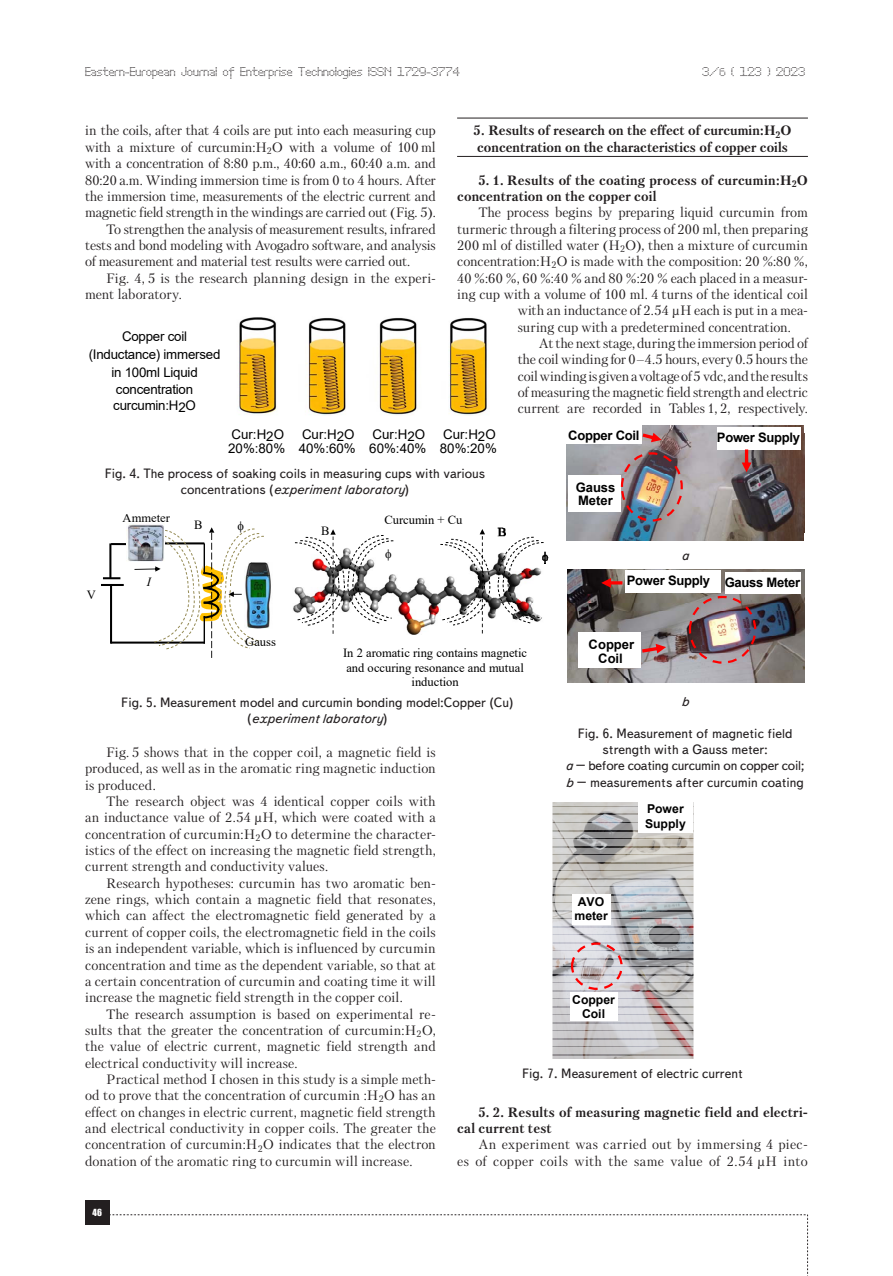
<style>
.page{position:relative;width:893px;height:1276px;background:#fff}
.page>*{position:absolute;margin:0;border:0;box-sizing:border-box;transform-origin:0 0}
.Text__англ{font:13.5px/16.4px "Petersburg C";color:#231f20;text-align:justify}
.Рисунок{font:13.5px/16.2px "Text Book C";color:#231f20;text-align:center}
.Text__англ-2{font:700 13.5px/16.4px "Petersburg C";letter-spacing:.015em;color:#231f20}
.Раздел_статьи{font:700 13.5px/16.4px "Petersburg C";color:#231f20}
.Text__англ-3{font:13.5px/16.4px "Petersburg C";letter-spacing:.03em;color:#231f20;text-align:right}
.Рисунок-2{font:italic 13.5px "Text Book C";color:#231f20}
.t1{font:13.35px/14.2px "Arial";letter-spacing:-.015em;color:#000}
.t2{font:700 13.05px "Arial";letter-spacing:-.02em;color:#000}
.t3{font:700 13.05px/13.6px "Arial";color:#000;text-align:center}
.t4{font:12.6px/14.4px "Times New Roman";color:#000;text-align:center}
.t5{font:italic 12.6px "Times New Roman";color:#000}
.t6{font:700 12.15px/14.1px "Arial";color:#000}
.t7{font:12px "Perfo";letter-spacing:.015em;color:#231f20}
.t8{font:9px "Impact";color:#fff}
.s1{font-size:10.5px}
.s2{font-style:italic}
</style>
<div class="page">
<div style="left:85px;top:1200px;width:24px;height:24px;background:#231f20"></div>
<svg style="left:109px;top:1214px;width:699px;height:62px"></svg>
<hr style="left:457px;top:118px;width:351px;height:1px;background:#231f20">
<hr style="left:457px;top:156px;width:351px;height:1px;background:#231f20">
<img style="left:239px;top:317px;width:248px;height:98px">
<img style="left:293px;top:574px;width:190px;height:61px">
<img style="left:497px;top:527px;width:52px;height:37px">
<svg style="left:440px;top:529px;width:105px;height:104px"></svg>
<hr style="left:109px;top:543px;width:2px;height:36px;background:#000">
<hr style="left:110px;top:585px;width:2px;height:58px;background:#000">
<svg style="left:103px;top:577px;width:17px;height:2px"></svg>
<hr style="left:101px;top:584px;width:23px;height:2px;background:#000">
<hr style="left:110px;top:641px;width:94px;height:2px;background:#000">
<hr style="left:111px;top:543px;width:25px;height:2px;background:#000">
<img style="left:126px;top:524px;width:8px;height:37px">
<img style="left:265px;top:563px;width:6px;height:65px">
<img style="left:567px;top:569px;width:237px;height:113px">
<div style="left:725px;top:572px;width:76px;height:21px;background:#fff"></div>
<div style="left:625px;top:570px;width:96px;height:22px;background:#fff"></div>
<div style="left:578px;top:632px;width:63px;height:36px;background:#fff"></div>
<img style="left:567px;top:595px;width:190px;height:71px">
<svg style="left:601px;top:578px;width:21px;height:10px"></svg>
<img style="left:552px;top:802px;width:142px;height:256px">
<div style="left:570px;top:992px;width:47px;height:28px;background:#fff"></div>
<div style="left:572px;top:894px;width:38px;height:30px;background:#fff"></div>
<div style="left:638px;top:802px;width:55px;height:30px;background:#fff"></div>
<div style="left:571px;top:942px;width:52px;height:48px;border:2px dashed #f00;border-radius:50%"></div>
<img style="left:566px;top:425px;width:238px;height:115px">
<div style="left:717px;top:427px;width:83px;height:22px;background:#fff"></div>
<div style="left:568px;top:475px;width:52px;height:37px;background:#fff"></div>
<div style="left:566px;top:425px;width:76px;height:19px;background:#fff"></div>
<svg style="left:643px;top:433px;width:19px;height:9px"></svg>
<img style="left:620px;top:449px;width:184px;height:74px">
<svg style="left:294px;top:529px;width:100px;height:105px"></svg>
<svg style="left:134px;top:523px;width:131px;height:135px"></svg>
<p class="t7" style="left:85px;top:65px;width:376px">Eastern-European Journal of Enterprise Technologies ISSN 1729-3774</p>
<p class="t7" style="left:702px;top:65px;width:104px">3/<span class="s1">6</span> ( 123 ) 2023</p>
<p class="Text__англ" style="left:85px;top:122px;width:352px">in the coils, after that 4 coils are put into each measuring cup with a mixture of curcumin:H<sub>2</sub>O with a volume of 100 ml with a concentration of 8:80 p.m., 40:60 a.m., 60:40 a.m. and 80:20 a.m. Winding immersion time is from 0 to 4 hours. After the immersion time, measurements of the electric current and magnetic field strength in the windings are carried out (Fig. 5).</p>
<p class="Text__англ" style="left:85px;top:220px;width:352px;text-indent:21px">To strengthen the analysis of measurement results, infrared tests and bond modeling with Avogadro software, and analysis of measurement and material test results were carried out.</p>
<p class="Text__англ" style="left:85px;top:270px;width:352px;text-indent:21px">Fig. 4, 5 is the research planning design in the experi&shy;ment laboratory.</p>
<p class="t1" style="left:89px;top:328px;width:133px;line-height:17.5px;text-align:center">Copper coil (Inductance) immersed in 100ml Liquid concentration</p>
<p class="t1" style="left:113px;top:398px;width:84px">curcumin:H2O</p>
<p class="Раздел_статьи" style="left:474px;top:123px;width:319px">5. Results of research on the effect of curcumin:H<sub>2</sub>O concentration on the characteristics of copper coils</p>
<p class="Text__англ-2" style="left:457px;top:172px;width:352px;text-indent:21px">5. 1. Results of the coating process of curcumin:H<sub>2</sub>O concentration on the copper coil</p>
<p class="Text__англ" style="left:478px;top:204px;width:331px">The process begins by preparing liquid curcumin from</p>
<p class="Text__англ" style="left:457px;top:220px;width:352px">turmeric through a filtering process of 200 ml, then preparing</p>
<p class="Text__англ" style="left:457px;top:237px;width:352px">200 ml of distilled water (H<sub>2</sub>O), then a mixture of curcumin</p>
<p class="Text__англ" style="left:457px;top:253px;width:352px">concentration:H<sub>2</sub>O is made with the composition: 20 %:80 %,</p>
<p class="Text__англ" style="left:457px;top:270px;width:352px">40 %:60 %, 60 %:40 % and 80 %:20 % each placed in a measur-</p>
<p class="Text__англ" style="left:457px;top:286px;width:352px">ing cup with a volume of 100 ml. 4 turns of the identical coil</p>
<p class="Text__англ" style="left:518px;top:302px;width:292px">with an inductance of 2.54 µH each is put in a mea-</p>
<p class="Text__англ" style="left:518px;top:319px;width:275px">suring cup with a predetermined concentration.</p>
<p class="Text__англ" style="left:518px;top:335px;width:292px;text-indent:21px">At the next stage, during the immersion period of the coil winding for 0–4.5 hours, every 0.5 hours the coil winding is given a voltage of 5 vdc, and the results of measuring the magnetic field strength and electric current are recorded in Tables 1, 2, respectively.</p>
<p class="t1" style="left:228px;top:427px;width:59px">Cur:H2O<br>20%:80%</p>
<p class="t1" style="left:299px;top:427px;width:59px">Cur:H2O<br>40%:60%</p>
<p class="t1" style="left:369px;top:427px;width:59px">Cur:H2O<br>60%:40%</p>
<p class="t1" style="left:440px;top:427px;width:59px">Cur:H2O<br>80%:20%</p>
<p class="Рисунок" style="left:105px;top:466px;width:382px">Fig. 4. The process of soaking coils in measuring cups with various concentrations (<span class="s2">experiment laboratory</span>)</p>
<p class="t4" style="left:321px;top:523px;width:10px">B</p>
<p class="t4" style="left:123px;top:510px;width:49px">Ammeter</p>
<p class="t4" style="left:384px;top:512px;width:80px">Curcumin + Cu</p>
<p class="t4" style="left:194px;top:517px;width:10px">B</p>
<p class="t4" style="left:87px;top:587px;width:11px">V</p>
<p class="t5" style="left:147px;top:573px;width:6px">I</p>
<p class="t4" style="left:245px;top:634px;width:32px">Gauss</p>
<p class="t4" style="left:343px;top:645px;width:185px">In 2 aromatic ring contains magnetic and occuring resonance and mutual induction</p>
<p class="t2" style="left:568px;top:426px;width:73px">Copper Coil</p>
<p class="t3" style="left:576px;top:480px;width:41px;text-align:left">Gauss<br>Meter</p>
<p class="t2" style="left:717px;top:428px;width:85px">Power Supply</p>
<p class="Рисунок-2" style="left:681px;top:548px;width:9px">a</p>
<p class="t2" style="left:627px;top:571px;width:175px">Power Supply Gauss Meter</p>
<p class="t3" style="left:589px;top:637px;width:47px">Copper<br>Coil</p>
<p class="Рисунок-2" style="left:681px;top:693px;width:9px">b</p>
<p class="Рисунок" style="left:565px;top:725px;width:241px">Fig. 6. Measurement of magnetic field strength with a Gauss meter:<br><span class="s2">a</span> – before coating curcumin on copper coil; <span class="s2">b</span> – measurements after curcumin coating</p>
<p class="Рисунок" style="left:121px;top:694px;width:394px">Fig. 5. Measurement model and curcumin bonding model:Copper (Cu) (<span class="s2">experiment laboratory</span>)</p>
<p class="Text__англ" style="left:85px;top:744px;width:352px;text-indent:21px">Fig. 5 shows that in the copper coil, a magnetic field is produced, as well as in the aromatic ring magnetic induction is produced.</p>
<p class="Text__англ" style="left:85px;top:793px;width:352px;text-indent:21px">The research object was 4 identical copper coils with an inductance value of 2.54 µH, which were coated with a concentration of curcumin:H<sub>2</sub>O to determine the character&shy;istics of the effect on increasing the magnetic field strength, current strength and conductivity values.</p>
<p class="Text__англ" style="left:85px;top:874px;width:352px;text-indent:21px">Research hypotheses: curcumin has two aromatic ben&shy;zene rings, which contain a magnetic field that resonates, which can affect the electromagnetic field generated by a current of copper coils, the electromagnetic field in the coils is an independent variable, which is influenced by curcumin concentration and time as the dependent variable, so that at a certain concentration of curcumin and coating time it will increase the magnetic field strength in the copper coil.</p>
<p class="Text__англ" style="left:85px;top:1005px;width:352px;text-indent:21px">The research assumption is based on experimental re&shy;sults that the greater the concentration of curcumin:H<sub>2</sub>O, the value of electric current, magnetic field strength and electrical conductivity will increase.</p>
<p class="Text__англ" style="left:85px;top:1071px;width:352px;text-indent:21px">Practical method I chosen in this study is a simple meth&shy;od to prove that the concentration of curcumin :H<sub>2</sub>O has an effect on changes in electric current, magnetic field strength and electrical conductivity in copper coils. The greater the concentration of curcumin:H<sub>2</sub>O indicates that the electron donation of the aromatic ring to curcumin will increase.</p>
<p class="t6" style="left:645px;top:802px;width:42px">Power<br>Supply</p>
<p class="t6" style="left:574px;top:894px;width:35px">AVO meter</p>
<p class="t6" style="left:572px;top:993px;width:44px;text-align:center">Copper<br>Coil</p>
<p class="Рисунок" style="left:522px;top:1065px;width:222px">Fig. 7. Measurement of electric current</p>
<p class="Text__англ-2" style="left:457px;top:1103px;width:352px;text-indent:21px">5. 2. Results of measuring magnetic field and electri&shy;cal current test</p>
<p class="Text__англ-3" style="left:457px;top:1136px;width:352px">An experiment was carried out by immersing 4 piec-<br>es of copper coils with the same value of 2.54 µH into</p>
<p class="t8" style="left:92px;top:1205px;width:11px">46</p>
</div>
